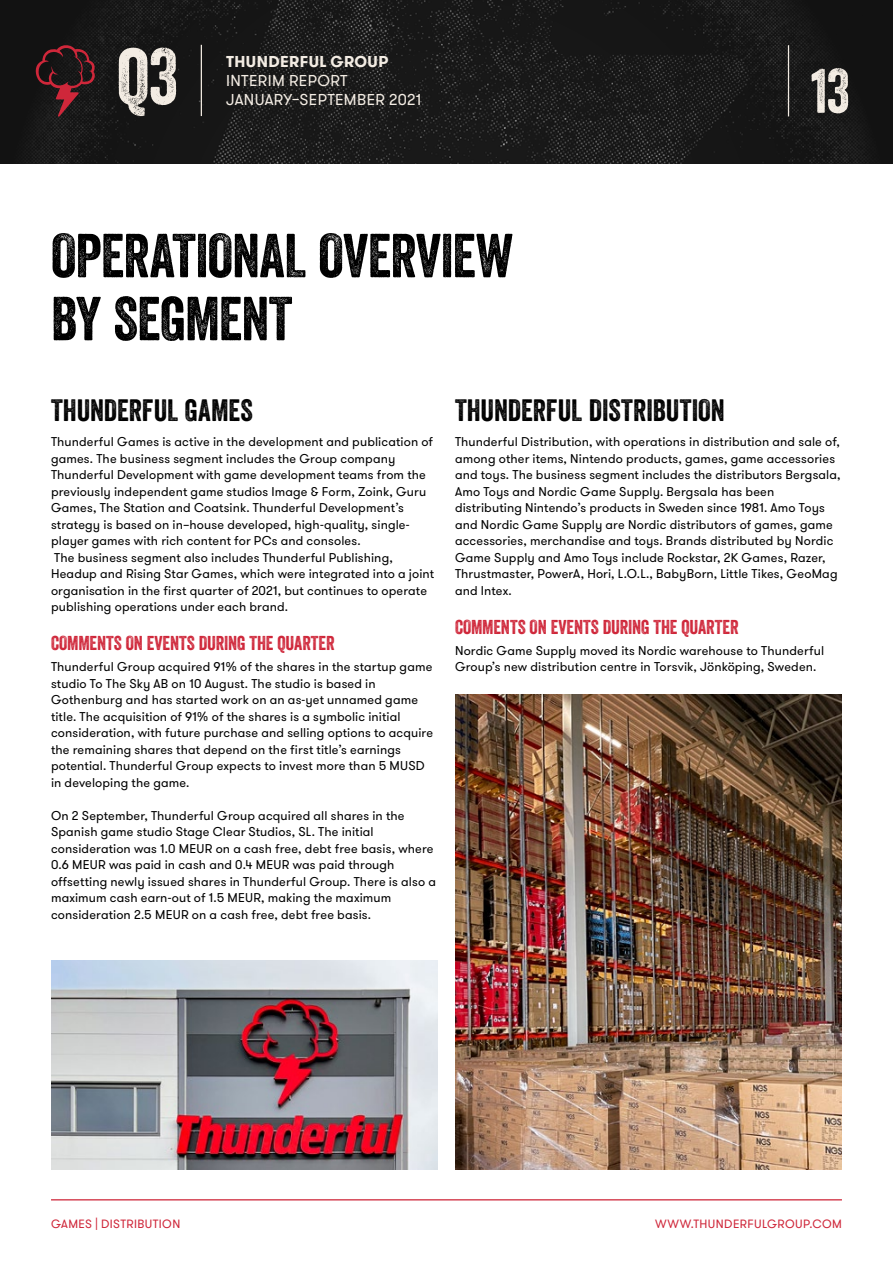
<style>
.page{position:relative;width:893px;height:1263px;background:#fff}
.page>*{position:absolute;margin:0;border:0;box-sizing:border-box;transform-origin:0 0}
.t1{font:76.95px "Veneer";color:#f3ece3}
.t2{font:60.6px "Veneer";color:#f3ece3}
.t3{font:60px/63px "Veneer";letter-spacing:-.015em;color:#000}
.t4{font:30px "Veneer";color:#000}
.t5{font:19.5px "Veneer";letter-spacing:-.01em;color:#cf273a}
.t6{font:15.75px "GT Walsheim";letter-spacing:.02em;color:#f3ece3}
.t7{font:700 15.75px "GT Walsheim";letter-spacing:.025em;color:#f3ece3}
.t8{font:12.75px/16.5px "GT Walsheim";letter-spacing:.01em;color:#000}
.t9{font:12px "GT Walsheim";letter-spacing:.03em;color:#cf273a}
</style>
<div class="page">
<img style="left:0;top:0;width:893px;height:164px">
<svg style="left:35px;top:44px;width:60px;height:73px;background:#391a1d"></svg>
<hr style="left:201px;top:45px;width:1px;height:71px;background:#f3ece3">
<hr style="left:788px;top:45px;width:1px;height:71px;background:#f3ece3">
<hr style="left:51px;top:1199px;width:791px;height:1px;background:#cf273a">
<img style="left:455px;top:695px;width:387px;height:474px">
<img style="left:51px;top:961px;width:387px;height:208px">
<h1 class="t1" style="left:117px;top:30px;width:63px">Q3</h1>
<p class="t7" style="left:226px;top:52px;width:164px">THUNDERFUL GROUP</p>
<p class="t6" style="left:226px;top:71px;width:123px">INTERIM REPORT</p>
<p class="t6" style="left:226px;top:90px;width:197px">JANUARY–SEPTEMBER 2021</p>
<h3 class="t3" style="left:51px;top:224px;width:463px">OPERATIONAL OVERVIEW<br>BY SEGMENT</h3>
<h2 class="t2" style="left:811px;top:54px;width:40px">13</h2>
<h3 class="t4" style="left:51px;top:392px;width:203px">THUNDERFUL GAMES</h3>
<p class="t8" style="left:51px;top:434px;width:385px">Thunderful Games is active in the development and publication of games. The business segment includes the Group company Thunderful Development with game development teams from the previously independent game studios Image &amp; Form, Zoink, Guru Games, The Station and Coatsink. Thunderful Development’s strategy is based on in–house developed, high-quality, single&shy;player games with rich content for PCs and consoles.<br>The business segment also includes Thunderful Publishing, Headup and Rising Star Games, which were integrated into a joint organisation in the first quarter of 2021, but continues to operate publishing operations under each brand.</p>
<h3 class="t5" style="left:51px;top:631px;width:285px">COMMENTS ON EVENTS DURING THE QUARTER</h3>
<p class="t8" style="left:51px;top:659px;width:384px">Thunderful Group acquired 91% of the shares in the startup game studio To The Sky AB on 10 August. The studio is based in Gothenburg and has started work on an as-yet unnamed game title. The acquisition of 91% of the shares is a symbolic initial consideration, with future purchase and selling options to acquire the remaining shares that depend on the first title’s earnings potential. Thunderful Group expects to invest more than 5 MUSD in developing the game.</p>
<p class="t8" style="left:51px;top:807px;width:386px">On 2 September, Thunderful Group acquired all shares in the Spanish game studio Stage Clear Studios, SL. The initial consideration was 1.0 MEUR on a cash free, debt free basis, where 0.6 MEUR was paid in cash and 0.4 MEUR was paid through offsetting newly issued shares in Thunderful Group. There is also a maximum cash earn-out of 1.5 MEUR, making the maximum consideration 2.5 MEUR on a cash free, debt free basis.</p>
<h3 class="t4" style="left:455px;top:392px;width:271px">THUNDERFUL DISTRIBUTION</h3>
<p class="t8" style="left:455px;top:434px;width:387px">Thunderful Distribution, with operations in distribution and sale of, among other items, Nintendo products, games, game accessories and toys. The business segment includes the distributors Bergsala, Amo Toys and Nordic Game Supply. Bergsala has been distributing Nintendo’s products in Sweden since 1981. Amo Toys and Nordic Game Supply are Nordic distributors of games, game accessories, merchandise and toys. Brands distributed by Nordic Game Supply and Amo Toys include Rockstar, 2K Games, Razer, Thrustmaster, PowerA, Hori, L.O.L., BabyBorn, Little Tikes, GeoMag and Intex.</p>
<h3 class="t5" style="left:455px;top:615px;width:285px">COMMENTS ON EVENTS DURING THE QUARTER</h3>
<p class="t8" style="left:455px;top:642px;width:371px">Nordic Game Supply moved its Nordic warehouse to Thunderful<br>Group’s new distribution centre in Torsvik, Jönköping, Sweden.</p>
<p class="t9" style="left:51px;top:1216px;width:131px">GAMES | DISTRIBUTION</p>
<p class="t9" style="left:655px;top:1216px;width:188px">WWW.THUNDERFULGROUP.COM</p>
</div>
